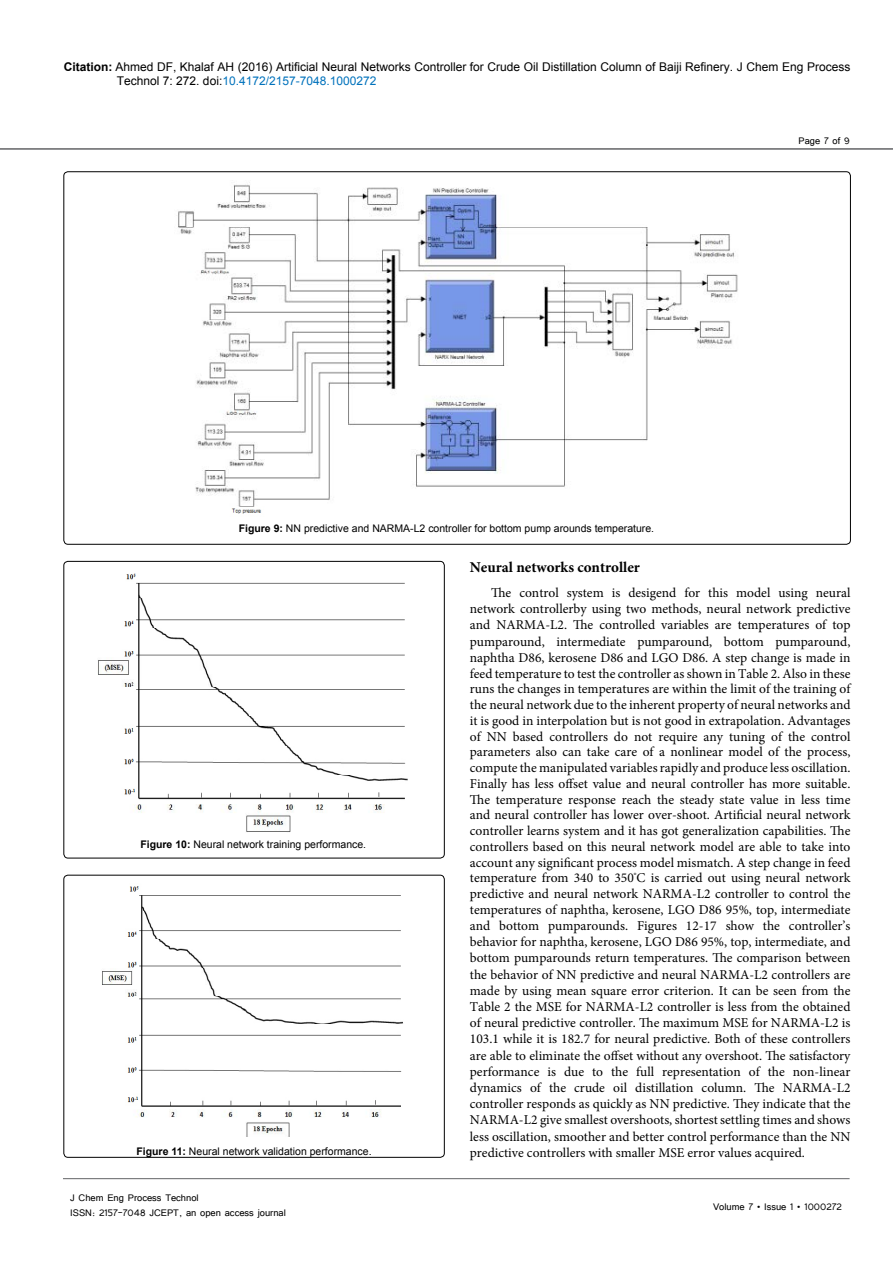
<style>
.page{position:relative;width:893px;height:1263px;background:#fff}
.page>*{position:absolute;margin:0;border:0;box-sizing:border-box;transform-origin:0 0}
.t1{font:700 15px "Minion Pro";color:#000}
.t2{font:13.5px/16px "Minion Pro";color:#000;text-align:justify}
.t3{font:12px/14.4px "Arial";color:#000}
.t4{font:12px/14.4px "Tunga";color:#000}
.t5{font:10.5px "Arial";color:#000}
.s1{font-weight:700}
.s2{color:#0072bc}
</style>
<div class="page">
<hr style="left:0;top:148px;width:893px;height:2px;background:#636466">
<hr style="left:63px;top:1178px;width:787px;height:1px;background:#636466">
<div style="left:64px;top:875px;width:380px;height:282px;border:1px solid #000;border-radius:4px"></div>
<img style="left:102px;top:886px;width:301px;height:251px">
<img style="left:178px;top:182px;width:560px;height:332px">
<div style="left:64px;top:561px;width:380px;height:297px;border:1px solid #000;border-radius:4px"></div>
<img style="left:98px;top:573px;width:310px;height:259px">
<p class="t3" style="left:117px;top:60px;width:735px;text-indent:-53px"><span class="s1">Citation:</span> Ahmed DF, Khalaf AH (2016) Artificial Neural Networks Controller for Crude Oil Distillation Column of Baiji Refinery. J Chem Eng Process<br>Technol 7: 272. doi:<span class="s2">10.4172/2157-7048.1000272</span></p>
<p class="t4" style="left:798px;top:133px;width:53px">Page 7 of 9</p>
<p class="t5" style="left:239px;top:522px;width:417px"><span class="s1">Figure 9:</span> NN predictive and NARMA-L2 controller for bottom pump arounds temperature.</p>
<p class="t5" style="left:140px;top:838px;width:227px"><span class="s1">Figure 10:</span> Neural network training performance.</p>
<p class="t5" style="left:136px;top:1144px;width:237px"><span class="s1">Figure 11:</span> Neural network validation performance.</p>
<p class="t4" style="left:70px;top:1190px;width:217px">J Chem Eng Process Technol<br>ISSN: 2157-7048 JCEPT, an open access journal</p>
<p class="t1" style="left:470px;top:557px;width:172px">Neural networks controller</p>
<p class="t2" style="left:470px;top:585px;width:382px;text-indent:21px">The control system is desigend for this model using neural network controllerby using two methods, neural network predictive and NARMA-L2. The controlled variables are temperatures of top pumparound, intermediate pumparound, bottom pumparound, naphtha D86, kerosene D86 and LGO D86. A step change is made in feed temperature to test the controller as shown in Table 2. Also in these runs the changes in temperatures are within the limit of the training of the neural network due to the inherent property of neural networks and it is good in interpolation but is not good in extrapolation. Advantages of NN based controllers do not require any tuning of the control parameters also can take care of a nonlinear model of the process, compute the manipulated variables rapidly and produce less oscillation.<br>Finally has less offset value and neural controller has more suitable.<br>The temperature response reach the steady state value in less time and neural controller has lower over-shoot. Artificial neural network controller learns system and it has got generalization capabilities. The controllers based on this neural network model are able to take into account any significant process model mismatch. A step change in feed temperature from 340 to 350<sup>°</sup>C is carried out using neural network predictive and neural network NARMA-L2 controller to control the temperatures of naphtha, kerosene, LGO D86 95%, top, intermediate and bottom pumparounds. Figures 12-17 show the controller’s behavior for naphtha, kerosene, LGO D86 95%, top, intermediate, and bottom pumparounds return temperatures. The comparison between the behavior of NN predictive and neural NARMA-L2 controllers are made by using mean square error criterion. It can be seen from the Table 2 the MSE for NARMA-L2 controller is less from the obtained of neural predictive controller. The maximum MSE for NARMA-L2 is 103.1 while it is 182.7 for neural predictive. Both of these controllers are able to eliminate the offset without any overshoot. The satisfactory performance is due to the full representation of the non-linear dynamics of the crude oil distillation column. The NARMA-L2 controller responds as quickly as NN predictive. They indicate that the NARMA-L2 give smallest overshoots, shortest settling times and shows less oscillation, smoother and better control performance than the NN predictive controllers with smaller MSE error values acquired.</p>
<p class="t4" style="left:713px;top:1199px;width:131px">Volume 7 • Issue 1 • 1000272</p>
</div>
